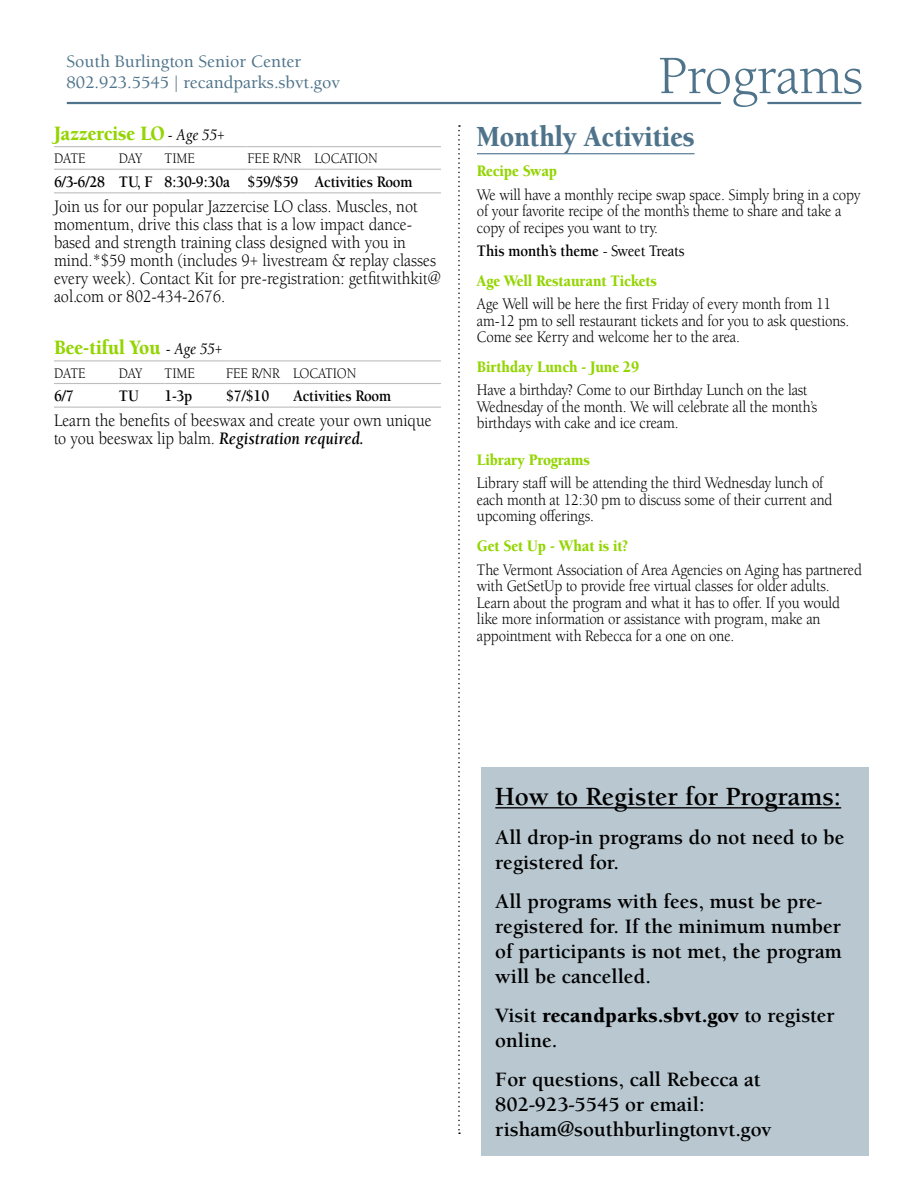
<style>
.page{position:relative;width:918px;height:1188px;background:#fff}
.page>*{position:absolute;margin:0;border:0;box-sizing:border-box;transform-origin:0 0}
.t1{font:55.5px "Berkeley Std";letter-spacing:-.01em;color:#4e738a}
.t2{font:900 30px "Berkeley Std";color:#4e738a;scale:.9 1}
.t3{font:700 27px "Berkeley Std";color:#000}
.t4{font:700 21px/25.2px "Berkeley Std";color:#000}
.t5{font:900 21px "Berkeley Std";color:#93d500;scale:.9 1}
.t6{font:18px/18px "Berkeley Std";color:#000;scale:.9 1}
.t7{font:500 18px/21.6px "Berkeley Std";color:#4e738a}
.t8{font:16.5px/16.5px "Berkeley Std";letter-spacing:-.01em;color:#000;scale:.9 1}
.t9{font:900 16.5px/30px "Berkeley Std";letter-spacing:-.01em;color:#93d500;scale:.9 1}
.t10{font:700 16.5px "Berkeley Std";letter-spacing:-.01em;color:#000;scale:.9 1}
.t11{font:15px "Berkeley Std";letter-spacing:-.01em;color:#000;scale:.9 1}
.s1{font-weight:400;font-style:italic;font-size:16.5px;color:#000}
.s2{font-weight:700;font-style:italic}
.s3{font-weight:700;color:#000}
.s4{font-weight:400;color:#000}
.s5{font-weight:500;color:#000}
.s6{font-weight:900}
</style>
<div class="page">
<hr style="left:768px;top:102px;width:92px;height:2px;background:#4e738a">
<hr style="left:68px;top:102px;width:652px;height:2px;background:#4e738a">
<hr style="left:477px;top:153px;width:218px;height:1px;background:#4e738a">
<svg style="left:458px;top:125px;width:2px;height:1009px"></svg>
<div style="left:482px;top:767px;width:387px;height:389px;background:#b8c7d0"></div>
<hr style="left:495px;top:807px;width:346px;height:1px;background:#000">
<hr style="left:54px;top:146px;width:65px;height:1px;background:#bcbec0">
<hr style="left:119px;top:146px;width:46px;height:1px;background:#bcbec0">
<hr style="left:165px;top:146px;width:83px;height:1px;background:#bcbec0">
<hr style="left:248px;top:146px;width:66px;height:1px;background:#bcbec0">
<hr style="left:314px;top:146px;width:127px;height:1px;background:#bcbec0">
<hr style="left:54px;top:169px;width:65px;height:1px;background:#bcbec0">
<hr style="left:119px;top:169px;width:46px;height:1px;background:#bcbec0">
<hr style="left:165px;top:169px;width:83px;height:1px;background:#bcbec0">
<hr style="left:248px;top:169px;width:66px;height:1px;background:#bcbec0">
<hr style="left:314px;top:169px;width:127px;height:1px;background:#bcbec0">
<hr style="left:54px;top:192px;width:65px;height:1px;background:#bcbec0">
<hr style="left:119px;top:192px;width:46px;height:1px;background:#bcbec0">
<hr style="left:165px;top:192px;width:83px;height:1px;background:#bcbec0">
<hr style="left:248px;top:192px;width:66px;height:1px;background:#bcbec0">
<hr style="left:314px;top:192px;width:127px;height:1px;background:#bcbec0">
<hr style="left:54px;top:360px;width:65px;height:1px;background:#bcbec0">
<hr style="left:119px;top:360px;width:46px;height:1px;background:#bcbec0">
<hr style="left:165px;top:360px;width:61px;height:1px;background:#bcbec0">
<hr style="left:226px;top:360px;width:67px;height:1px;background:#bcbec0">
<hr style="left:293px;top:360px;width:148px;height:1px;background:#bcbec0">
<hr style="left:54px;top:383px;width:65px;height:1px;background:#bcbec0">
<hr style="left:119px;top:383px;width:46px;height:1px;background:#bcbec0">
<hr style="left:165px;top:383px;width:61px;height:1px;background:#bcbec0">
<hr style="left:226px;top:383px;width:67px;height:1px;background:#bcbec0">
<hr style="left:293px;top:383px;width:148px;height:1px;background:#bcbec0">
<hr style="left:54px;top:407px;width:65px;height:1px;background:#bcbec0">
<hr style="left:119px;top:407px;width:46px;height:1px;background:#bcbec0">
<hr style="left:165px;top:407px;width:61px;height:1px;background:#bcbec0">
<hr style="left:226px;top:407px;width:67px;height:1px;background:#bcbec0">
<hr style="left:293px;top:407px;width:148px;height:1px;background:#bcbec0">
<p class="t7" style="left:67px;top:51px;width:275px">South Burlington Senior Center<br>802.923.5545 | recandparks.sbvt.gov</p>
<p class="t5" style="left:54px;top:122px;width:191px">Jazzercise LO <span class="s1">- Age 55+</span></p>
<p class="t11" style="left:54px;top:150px;width:37px">DATE</p>
<p class="t11" style="left:119px;top:150px;width:28px">DAY</p>
<p class="t11" style="left:165px;top:150px;width:35px">TIME</p>
<p class="t11" style="left:248px;top:150px;width:146px">FEE R/NR LOCATION</p>
<p class="t10" style="left:54px;top:173px;width:400px">6/3-6/28 TU, F 8:30-9:30a $59/$59 Activities Room</p>
<p class="t6" style="left:54px;top:198px;width:431px">Join us for our popular Jazzercise LO class. Muscles, not momentum, drive this class that is a low impact dance&shy;based and strength training class designed with you in mind.*$59 month (includes 9+ livestream &amp; replay classes every week). Contact Kit for pre-registration: getfitwithkit@ aol.com or 802-434-2676.</p>
<p class="t5" style="left:54px;top:336px;width:189px">Bee-tiful You <span class="s1">- Age 55+</span></p>
<p class="t11" style="left:54px;top:365px;width:37px">DATE</p>
<p class="t11" style="left:119px;top:365px;width:28px">DAY</p>
<p class="t11" style="left:165px;top:365px;width:35px">TIME</p>
<p class="t11" style="left:226px;top:365px;width:146px">FEE R/NR LOCATION</p>
<p class="t10" style="left:54px;top:387px;width:23px">6/7</p>
<p class="t10" style="left:119px;top:387px;width:24px">TU</p>
<p class="t10" style="left:165px;top:387px;width:32px">1-3p</p>
<p class="t10" style="left:226px;top:387px;width:50px">$7/$10</p>
<p class="t10" style="left:293px;top:387px;width:111px">Activities Room</p>
<p class="t6" style="left:54px;top:412px;width:421px">Learn the benefits of beeswax and create your own unique to you beeswax lip balm. <span class="s2">Registration required.</span></p>
<h1 class="t1" style="left:658px;top:46px;width:206px">Programs</h1>
<h2 class="t2" style="left:477px;top:121px;width:243px">Monthly Activities</h2>
<p class="t9" style="left:477px;top:156px;width:91px">Recipe Swap</p>
<p class="t8" style="left:477px;top:187px;width:428px">We will have a monthly recipe swap space. Simply bring in a copy of your favorite recipe of the month’s theme to share and take a copy of recipes you want to try.</p>
<p class="t9" style="left:477px;top:236px;width:232px"><span class="s3">This month’s theme</span> <span class="s4">-</span> <span class="s5">Sweet Treats<br></span>Age Well Restaurant Tickets</p>
<p class="t8" style="left:477px;top:296px;width:415px">Age Well will be here the first Friday of every month from 11 am-12 pm to sell restaurant tickets and for you to ask questions.<br>Come see Kerry and welcome her to the area.</p>
<p class="t9" style="left:477px;top:352px;width:182px">Birthday Lunch - June 29</p>
<p class="t8" style="left:477px;top:382px;width:380px">Have a birthday? Come to our Birthday Lunch on the last<br>Wednesday of the month. We will celebrate all the month’s birthdays with cake and ice cream.</p>
<p class="t9" style="left:477px;top:445px;width:127px">Library Programs</p>
<p class="t8" style="left:477px;top:475px;width:397px">Library staff will be attending the third Wednesday lunch of each month at 12:30 pm to discuss some of their current and upcoming offerings.</p>
<p class="t9" style="left:477px;top:531px;width:169px">Get Set Up - What is it?</p>
<p class="t8" style="left:477px;top:561px;width:429px">The Vermont Association of Area Agencies on Aging has partnered with GetSetUp to provide free virtual classes for older adults.<br>Learn about the program and what it has to offer. If you would like more information or assistance with program, make an appointment with Rebecca for a one on one.</p>
<h3 class="t3" style="left:495px;top:782px;width:347px">How to Register for Programs:</h3>
<p class="t4" style="left:495px;top:825px;width:351px">All drop-in programs do not need to be registered for.</p>
<p class="t4" style="left:495px;top:889px;width:348px">All programs with fees, must be pre&shy;registered for. If the minimum number of participants is not met, the program will be cancelled.</p>
<p class="t4" style="left:495px;top:1003px;width:341px">Visit <span class="s6">recandparks.sbvt.gov</span> to register online.</p>
<p class="t4" style="left:495px;top:1067px;width:278px">For questions, call Rebecca at<br>802-923-5545 or email: risham@southburlingtonvt.gov</p>
</div>
